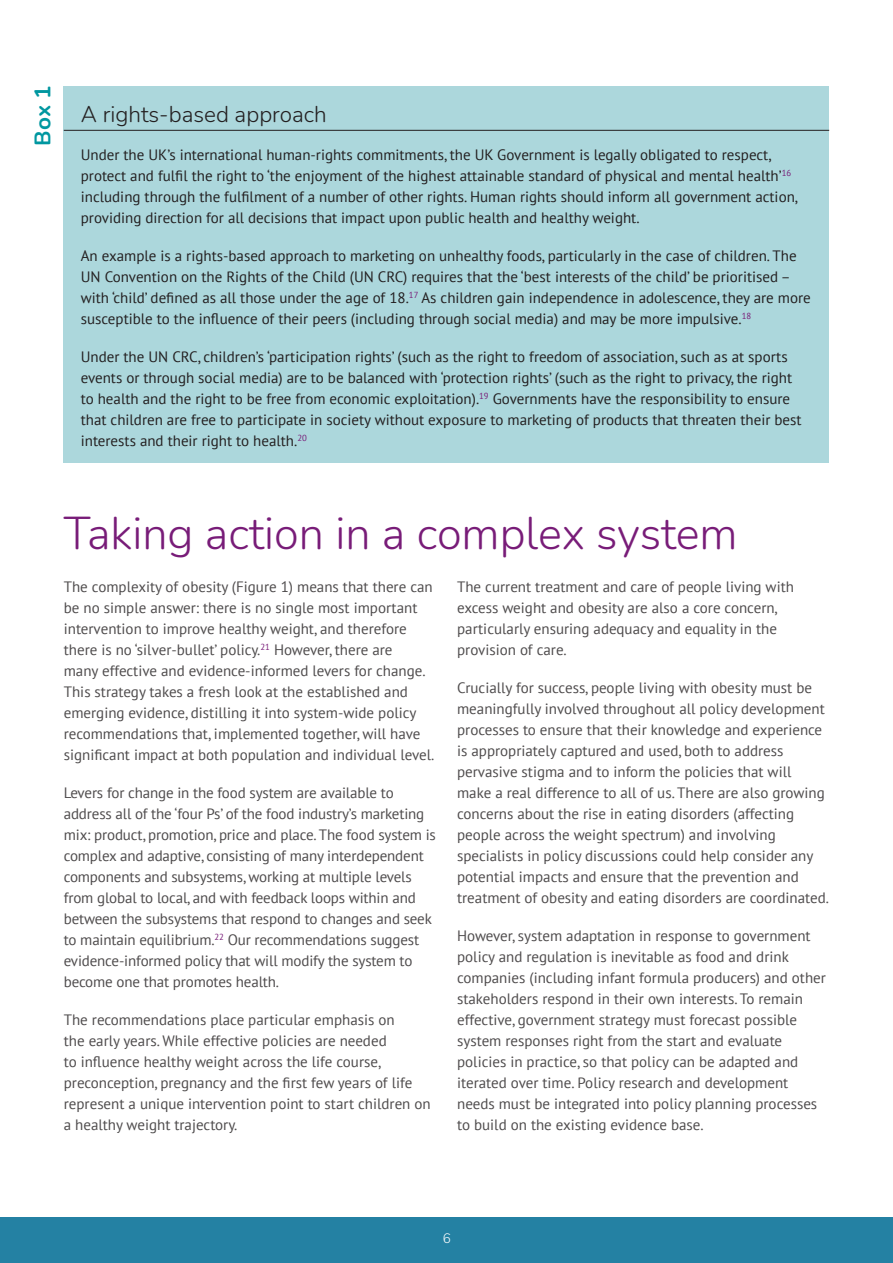
<style>
.page{position:relative;width:893px;height:1263px;background:#fff}
.page>*{position:absolute;margin:0;border:0;box-sizing:border-box;transform-origin:0 0}
.Chapter_heading{font:300 45px "Nunito";color:#781c78}
.Box_heading{font:300 22.5px "Nunito";color:#231f20}
._2_section_heading{font:700 22.5px "Nunito";color:#0097a0}
.two_column_body_copy{font:15px/21px "PT Sans";color:#4e4b4c}
.Box_body_copy_single_column{font:15px/21px "PT Sans";color:#231f20}
.t1{font:300 13.5px "Nunito";color:#fff}
</style>
<div class="page">
<div style="left:0;top:1217px;width:893px;height:46px;background:#2481a3"></div>
<div style="left:64px;top:86px;width:765px;height:377px;background:#acd7dc"></div>
<hr style="left:64px;top:130px;width:765px;height:1px;background:#231f20">
<p class="_2_section_heading" style="left:27px;top:146px;width:62px;rotate:-90deg">Box 1</p>
<p class="Box_heading" style="left:81px;top:98px;width:248px">A rights-based approach</p>
<p class="Box_body_copy_single_column" style="left:81px;top:143px;width:718px">Under the UK’s international human-rights commitments, the UK Government is legally obligated to respect, protect and fulfil the right to ‘the enjoyment of the highest attainable standard of physical and mental health’<sup>16 </sup>including through the fulfilment of a number of other rights. Human rights should inform all government action, providing direction for all decisions that impact upon public health and healthy weight.</p>
<p class="Box_body_copy_single_column" style="left:81px;top:245px;width:731px">An example is a rights-based approach to marketing on unhealthy foods, particularly in the case of children. The UN Convention on the Rights of the Child (UN CRC) requires that the ‘best interests of the child’ be prioritised – with ‘child’ defined as all those under the age of 18.<sup>17</sup> As children gain independence in adolescence, they are more susceptible to the influence of their peers (including through social media) and may be more impulsive.<sup>18</sup></p>
<p class="Box_body_copy_single_column" style="left:81px;top:346px;width:722px">Under the UN CRC, children’s ‘participation rights’ (such as the right to freedom of association, such as at sports events or through social media) are to be balanced with ‘protection rights’ (such as the right to privacy, the right to health and the right to be free from economic exploitation).<sup>19</sup> Governments have the responsibility to ensure that children are free to participate in society without exposure to marketing of products that threaten their best interests and their right to health.<sup>20</sup></p>
<p class="Chapter_heading" style="left:64px;top:502px;width:675px">Taking action in a complex system</p>
<p class="two_column_body_copy" style="left:64px;top:575px;width:372px">The complexity of obesity (Figure 1) means that there can be no simple answer: there is no single most important intervention to improve healthy weight, and therefore there is no ‘silver-bullet’ policy.<sup>21</sup> However, there are<br>many effective and evidence-informed levers for change.<br>This strategy takes a fresh look at the established and emerging evidence, distilling it into system-wide policy recommendations that, implemented together, will have significant impact at both population and individual level.</p>
<p class="two_column_body_copy" style="left:64px;top:782px;width:374px">Levers for change in the food system are available to address all of the ‘four Ps’ of the food industry’s marketing mix: product, promotion, price and place. The food system is complex and adaptive, consisting of many interdependent components and subsystems, working at multiple levels from global to local, and with feedback loops within and between the subsystems that respond to changes and seek to maintain equilibrium.<sup>22</sup> Our recommendations suggest evidence-informed policy that will modify the system to become one that promotes health.</p>
<p class="two_column_body_copy" style="left:64px;top:1009px;width:368px">The recommendations place particular emphasis on<br>the early years. While effective policies are needed<br>to influence healthy weight across the life course, preconception, pregnancy and the first few years of life represent a unique intervention point to start children on a healthy weight trajectory.</p>
<p class="two_column_body_copy" style="left:457px;top:575px;width:338px">The current treatment and care of people living with excess weight and obesity are also a core concern, particularly ensuring adequacy and equality in the provision of care.</p>
<p class="two_column_body_copy" style="left:457px;top:677px;width:373px">Crucially for success, people living with obesity must be meaningfully involved throughout all policy development processes to ensure that their knowledge and experience is appropriately captured and used, both to address pervasive stigma and to inform the policies that will make a real difference to all of us. There are also growing concerns about the rise in eating disorders (affecting people across the weight spectrum) and involving specialists in policy discussions could help consider any potential impacts and ensure that the prevention and treatment of obesity and eating disorders are coordinated.</p>
<p class="two_column_body_copy" style="left:457px;top:925px;width:370px">However, system adaptation in response to government policy and regulation is inevitable as food and drink companies (including infant formula producers) and other stakeholders respond in their own interests. To remain effective, government strategy must forecast possible system responses right from the start and evaluate policies in practice, so that policy can be adapted and iterated over time. Policy research and development needs must be integrated into policy planning processes to build on the existing evidence base.</p>
<p class="t1" style="left:443px;top:1228px;width:10px">6</p>
</div>
